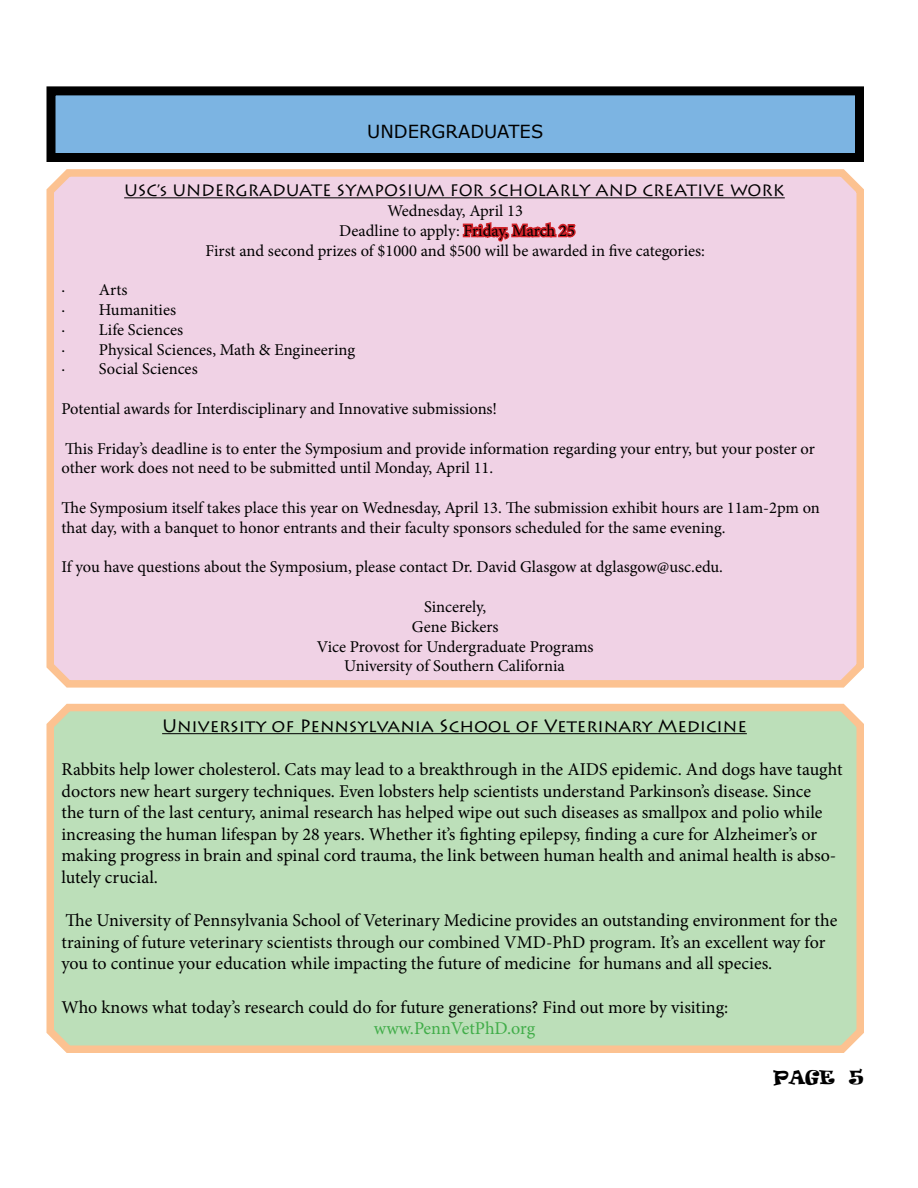
<style>
.page{position:relative;width:918px;height:1188px;background:#fff}
.page>*{position:absolute;margin:0;border:0;box-sizing:border-box;transform-origin:0 0}
.t1{font:18px/21.6px "Minion Pro";color:#000}
.t2{font:18px "Lithos Pro";color:#000}
.t3{font:18px "Minion Pro";color:#41ad49}
.t4{font:18px "MS Reference Sans Serif";color:#000}
.t5{font:18px "Ravie";color:#000}
.t6{font:16.5px/19.8px "Minion Pro";color:#000}
.t7{font:16.5px "Lithos Pro";color:#000}
</style>
<div class="page">
<div style="left:51px;top:91px;width:809px;height:67px;background:#7cb4e2"></div>
<div style="left:46px;top:86px;width:818px;height:76px;border:9px solid #000"></div>
<svg style="left:461px;top:86px;width:117px;height:76px"></svg>
<div style="left:46px;top:169px;width:818px;height:519px;background:#f0d2e5"></div>
<svg style="left:46px;top:703px;width:818px;height:350px;background:#bfdcb6"></svg>
<p class="t4" style="left:367px;top:120px;width:27px">UNDERGRAD</p>
<p class="t4" style="left:484px;top:120px;width:26px">UATES</p>
<p class="t7" style="left:124px;top:181px;width:662px">USC’s UNDERGRADUATE SYMPOSIUM FOR SCHOLARLY AND CREATIVE WORK</p>
<p class="t6" style="left:206px;top:201px;width:501px;text-align:center">Wednesday, April 13<br>Deadline to apply: Friday, March 25<br>First and second prizes of $1000 and $500 will be awarded in five categories:</p>
<p class="t6" style="left:62px;top:280px;width:295px">· Arts<br>· Humanities<br>· Life Sciences<br>· Physical Sciences, Math &amp; Engineering · Social Sciences</p>
<p class="t6" style="left:62px;top:399px;width:437px">Potential awards for Interdisciplinary and Innovative submissions!</p>
<p class="t6" style="left:62px;top:439px;width:755px">This Friday’s deadline is to enter the Symposium and provide information regarding your entry, but your poster or other work does not need to be submitted until Monday, April 11.</p>
<p class="t6" style="left:62px;top:498px;width:760px">The Symposium itself takes place this year on Wednesday, April 13. The submission exhibit hours are 11am-2pm on that day, with a banquet to honor entrants and their faculty sponsors scheduled for the same evening.</p>
<p class="t6" style="left:62px;top:557px;width:663px">If you have questions about the Symposium, please contact Dr. David Glasgow at dglasgow@usc.edu.</p>
<p class="t6" style="left:317px;top:597px;width:278px;text-align:center">Sincerely,<br>Gene Bickers<br>Vice Provost for Undergraduate Programs<br>University of Southern California</p>
<p class="t2" style="left:162px;top:715px;width:586px">University of Pennsylvania School of Veterinary Medicine</p>
<p class="t1" style="left:61px;top:759px;width:783px">Rabbits help lower cholesterol. Cats may lead to a breakthrough in the AIDS epidemic. And dogs have taught doctors new heart surgery techniques. Even lobsters help scientists understand Parkinson’s disease. Since<br>the turn of the last century, animal research has helped wipe out such diseases as smallpox and polio while increasing the human lifespan by 28 years. Whether it’s fighting epilepsy, finding a cure for Alzheimer’s or making progress in brain and spinal cord trauma, the link between human health and animal health is abso&shy;lutely crucial.</p>
<p class="t1" style="left:61px;top:910px;width:777px">The University of Pennsylvania School of Veterinary Medicine provides an outstanding environment for the training of future veterinary scientists through our combined VMD-PhD program. It’s an excellent way for you to continue your education while impacting the future of medicine for humans and all species.</p>
<p class="t1" style="left:61px;top:996px;width:668px">Who knows what today’s research could do for future generations? Find out more by visiting:</p>
<p class="t3" style="left:374px;top:1016px;width:163px">www.PennVetPhD.org</p>
<p class="t5" style="left:774px;top:1065px;width:92px">PAGE 5</p>
</div>
